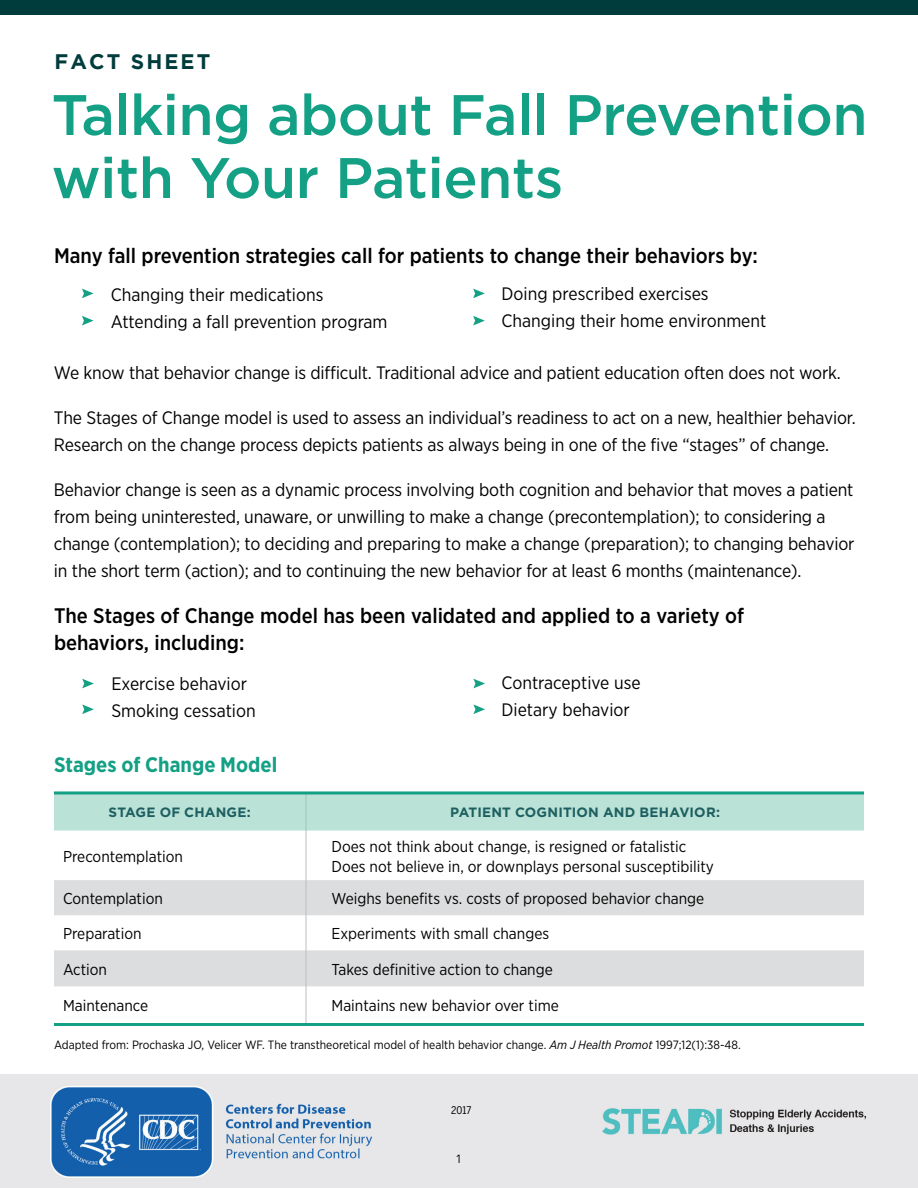
<style>
.page{position:relative;width:918px;height:1188px;background:#fff}
.page>*{position:absolute;margin:0;border:0;box-sizing:border-box;transform-origin:0 0}
.t1{font:500 57px/63px "Gotham";letter-spacing:-.01em;color:#13a085}
.t2{font:500 21px/27px "Gotham Narrow";color:#000}
.t3{font:700 21px "Gotham Narrow";color:#13a085}
.t4{font:700 21px "Gotham";letter-spacing:.1em;color:#003c3c}
.t5{font:18px/27px "Gotham Narrow";letter-spacing:-.01em;color:#000}
.t6{font:15.75px/19.5px "Gotham Narrow";color:#000}
.t7{font:700 13.5px "Gotham";letter-spacing:.015em;color:#1d5f60}
.t8{font:12px "Gotham Narrow";color:#000}
.t9{font:12px "Avenir";color:#000}
.t10{font:condensed 10.5px "Benton Sans";color:#000}
.s1{font-style:italic}
</style>
<div class="page">
<div style="left:0;top:0;width:918px;height:15px;background:#003c3c"></div>
<div style="left:54px;top:794px;width:810px;height:37px;background:#bae2d7"></div>
<svg style="left:54px;top:831px;width:810px;height:192px"></svg>
<svg style="left:54px;top:880px;width:810px;height:106px;fill:#dcddde"></svg>
<hr style="left:306px;top:831px;width:1px;height:49px;background:#bcbec0">
<hr style="left:306px;top:880px;width:1px;height:35px;background:#bcbec0">
<hr style="left:306px;top:915px;width:1px;height:35px;background:#bcbec0">
<hr style="left:306px;top:950px;width:1px;height:36px;background:#bcbec0">
<hr style="left:306px;top:986px;width:1px;height:37px;background:#bcbec0">
<hr style="left:306px;top:792px;width:1px;height:39px;background:#9ac7b9">
<hr style="left:54px;top:791px;width:810px;height:3px;background:#13a085">
<hr style="left:54px;top:1023px;width:810px;height:3px;background:#13a085">
<svg style="left:82px;top:289px;width:12px;height:9px"></svg>
<svg style="left:473px;top:289px;width:12px;height:9px"></svg>
<svg style="left:82px;top:316px;width:12px;height:9px"></svg>
<svg style="left:473px;top:316px;width:12px;height:9px"></svg>
<svg style="left:82px;top:679px;width:12px;height:9px"></svg>
<svg style="left:473px;top:679px;width:12px;height:9px"></svg>
<svg style="left:82px;top:704px;width:12px;height:10px"></svg>
<svg style="left:473px;top:704px;width:12px;height:10px"></svg>
<img style="left:0;top:1075px;width:918px;height:113px">
<h1 class="t4" style="left:55px;top:54px;width:157px">FACT SHEET</h1>
<h1 class="t1" style="left:52px;top:83px;width:818px">Talking about Fall Prevention with Your Patients</h1>
<p class="t2" style="left:54px;top:242px;width:705px">Many fall prevention strategies call for patients to change their behaviors by:</p>
<p class="t5" style="left:502px;top:280px;width:209px">Doing prescribed exercises</p>
<p class="t5" style="left:111px;top:308px;width:278px">Attending a fall prevention program</p>
<p class="t5" style="left:111px;top:281px;width:214px">Changing their medications</p>
<p class="t5" style="left:502px;top:307px;width:266px">Changing their home environment</p>
<p class="t5" style="left:54px;top:359px;width:788px">We know that behavior change is difficult. Traditional advice and patient education often does not work.</p>
<p class="t5" style="left:54px;top:404px;width:803px">The Stages of Change model is used to assess an individual’s readiness to act on a new, healthier behavior.<br>Research on the change process depicts patients as always being in one of the five “stages” of change.</p>
<p class="t5" style="left:54px;top:476px;width:802px">Behavior change is seen as a dynamic process involving both cognition and behavior that moves a patient from being uninterested, unaware, or unwilling to make a change (precontemplation); to considering a change (contemplation); to deciding and preparing to make a change (preparation); to changing behavior in the short term (action); and to continuing the new behavior for at least 6 months (maintenance).</p>
<p class="t2" style="left:54px;top:602px;width:692px">The Stages of Change model has been validated and applied to a variety of behaviors, including:</p>
<p class="t5" style="left:502px;top:669px;width:141px">Contraceptive use</p>
<p class="t5" style="left:111px;top:696px;width:146px">Smoking cessation</p>
<p class="t5" style="left:111px;top:669px;width:137px">Exercise behavior</p>
<p class="t5" style="left:502px;top:696px;width:130px">Dietary behavior</p>
<h2 class="t3" style="left:54px;top:751px;width:225px">Stages of Change Model</h2>
<p class="t7" style="left:109px;top:803px;width:144px">STAGE OF CHANGE:</p>
<p class="t7" style="left:450px;top:803px;width:271px">PATIENT COGNITION AND BEHAVIOR:</p>
<p class="t6" style="left:63px;top:846px;width:122px">Precontemplation</p>
<p class="t6" style="left:332px;top:836px;width:384px">Does not think about change, is resigned or fatalistic<br>Does not believe in, or downplays personal susceptibility</p>
<p class="t6" style="left:63px;top:888px;width:101px">Contemplation</p>
<p class="t6" style="left:332px;top:888px;width:374px">Weighs benefits vs. costs of proposed behavior change</p>
<p class="t6" style="left:63px;top:924px;width:80px">Preparation</p>
<p class="t6" style="left:332px;top:924px;width:219px">Experiments with small changes</p>
<p class="t6" style="left:63px;top:959px;width:46px">Action</p>
<p class="t6" style="left:332px;top:959px;width:223px">Takes definitive action to change</p>
<p class="t6" style="left:63px;top:996px;width:87px">Maintenance</p>
<p class="t6" style="left:332px;top:996px;width:229px">Maintains new behavior over time</p>
<p class="t8" style="left:54px;top:1037px;width:688px">Adapted from: Prochaska JO, Velicer WF. The transtheoretical model of health behavior change. <span class="s1">Am J Health Promot</span> 1997;12(1):38-48.</p>
<p class="t10" style="left:451px;top:1104px;width:22px">2017</p>
<p class="t9" style="left:456px;top:1152px;width:8px">1</p>
</div>
